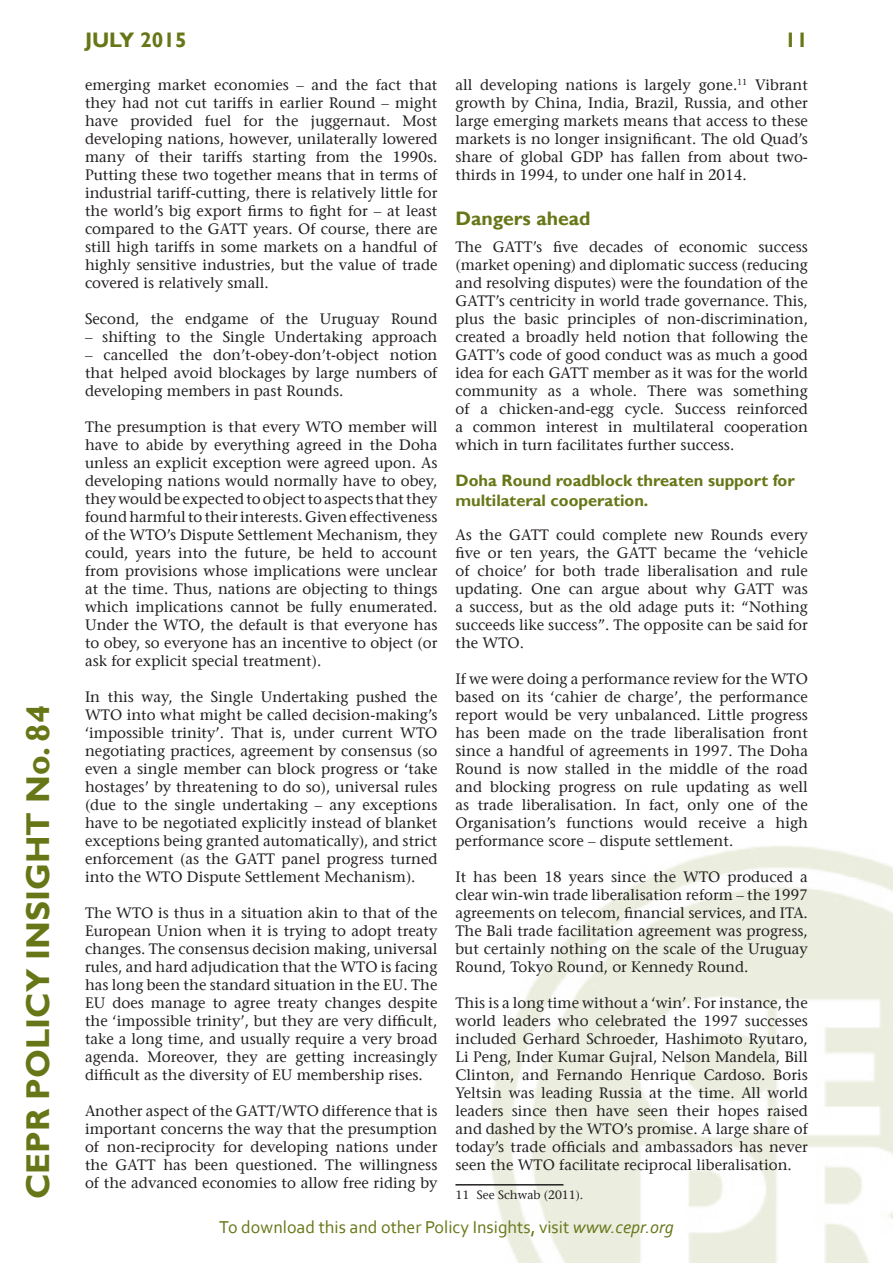
<style>
.page{position:relative;width:893px;height:1263px;background:#fff}
.page>*{position:absolute;margin:0;border:0;box-sizing:border-box;transform-origin:0 0}
.t1{font:700 33px "Gill Sans";color:#677717}
.t2{font:700 21px "Gill Sans";color:#677717}
.t3{font:700 19.5px "Gill Sans";color:#677717}
.t4{font:18px "Corbel";color:#677717}
.t5{font:700 16.5px/19.8px "Gill Sans";color:#677717}
.t6{font:15px/18px "Stone Serif";color:#231f20;text-align:justify}
.t7{font:12px "Stone Serif";color:#231f20}
.s1{font-style:italic}
</style>
<div class="page">
<img style="left:490px;top:846px;width:403px;height:417px">
<hr style="left:455px;top:1184px;width:108px;height:1px;background:#231f20">
<h1 class="t1" style="left:18px;top:1199px;width:496px;rotate:-90deg">CEPR POLICY INSIGHT No. 84</h1>
<h2 class="t2" style="left:85px;top:28px;width:103px">july 2015</h2>
<h2 class="t2" style="left:785px;top:28px;width:25px">11</h2>
<p class="t6" style="left:85px;top:76px;width:354px">emerging market economies – and the fact that they had not cut tariffs in earlier Round – might have provided fuel for the juggernaut. Most developing nations, however, unilaterally lowered many of their tariffs starting from the 1990s.<br>Putting these two together means that in terms of industrial tariff-cutting, there is relatively little for the world’s big export firms to fight for – at least compared to the GATT years. Of course, there are still high tariffs in some markets on a handful of highly sensitive industries, but the value of trade covered is relatively small.</p>
<p class="t6" style="left:85px;top:310px;width:354px">Second, the endgame of the Uruguay Round</p>
<p class="t6" style="left:85px;top:328px;width:354px">– shifting to the Single Undertaking approach</p>
<p class="t6" style="left:85px;top:346px;width:354px">– cancelled the don’t-obey-don’t-object notion that helped avoid blockages by large numbers of developing members in past Rounds.</p>
<p class="t6" style="left:85px;top:418px;width:354px">The presumption is that every WTO member will have to abide by everything agreed in the Doha unless an explicit exception were agreed upon. As developing nations would normally have to obey, they would be expected to object to aspects that they found harmful to their interests. Given effectiveness of the WTO’s Dispute Settlement Mechanism, they could, years into the future, be held to account from provisions whose implications were unclear at the time. Thus, nations are objecting to things which implications cannot be fully enumerated.<br>Under the WTO, the default is that everyone has to obey, so everyone has an incentive to object (or ask for explicit special treatment).</p>
<p class="t6" style="left:85px;top:688px;width:354px">In this way, the Single Undertaking pushed the WTO into what might be called decision-making’s ‘impossible trinity’. That is, under current WTO negotiating practices, agreement by consensus (so even a single member can block progress or ‘take hostages’ by threatening to do so), universal rules (due to the single undertaking – any exceptions have to be negotiated explicitly instead of blanket exceptions being granted automatically), and strict enforcement (as the GATT panel progress turned into the WTO Dispute Settlement Mechanism).</p>
<p class="t6" style="left:85px;top:904px;width:354px">The WTO is thus in a situation akin to that of the European Union when it is trying to adopt treaty changes. The consensus decision making, universal rules, and hard adjudication that the WTO is facing has long been the standard situation in the EU. The EU does manage to agree treaty changes despite the ‘impossible trinity’, but they are very difficult, take a long time, and usually require a very broad agenda. Moreover, they are getting increasingly difficult as the diversity of EU membership rises.</p>
<p class="t6" style="left:85px;top:1102px;width:354px">Another aspect of the GATT/WTO difference that is important concerns the way that the presumption of non-reciprocity for developing nations under the GATT has been questioned. The willingness of the advanced economies to allow free riding by</p>
<p class="t6" style="left:455px;top:76px;width:354px">all developing nations is largely gone.<sup>11</sup> Vibrant growth by China, India, Brazil, Russia, and other large emerging markets means that access to these markets is no longer insignificant. The old Quad’s share of global GDP has fallen from about two&shy;thirds in 1994, to under one half in 2014.</p>
<h3 class="t3" style="left:455px;top:206px;width:137px">Dangers ahead</h3>
<p class="t6" style="left:455px;top:238px;width:354px">The GATT’s five decades of economic success (market opening) and diplomatic success (reducing and resolving disputes) were the foundation of the GATT’s centricity in world trade governance. This, plus the basic principles of non-discrimination, created a broadly held notion that following the GATT’s code of good conduct was as much a good idea for each GATT member as it was for the world community as a whole. There was something of a chicken-and-egg cycle. Success reinforced a common interest in multilateral cooperation which in turn facilitates further success.</p>
<p class="t5" style="left:455px;top:471px;width:341px">Doha Round roadblock threaten support for multilateral cooperation.</p>
<p class="t6" style="left:455px;top:526px;width:354px">As the GATT could complete new Rounds every five or ten years, the GATT became the ‘vehicle of choice’ for both trade liberalisation and rule updating. One can argue about why GATT was a success, but as the old adage puts it: “Nothing succeeds like success”. The opposite can be said for the WTO.</p>
<p class="t6" style="left:455px;top:670px;width:354px">If we were doing a performance review for the WTO based on its ‘cahier de charge’, the performance report would be very unbalanced. Little progress has been made on the trade liberalisation front since a handful of agreements in 1997. The Doha Round is now stalled in the middle of the road and blocking progress on rule updating as well as trade liberalisation. In fact, only one of the Organisation’s functions would receive a high performance score – dispute settlement.</p>
<p class="t6" style="left:455px;top:868px;width:354px">It has been 18 years since the WTO produced a clear win-win trade liberalisation reform – the 1997 agreements on telecom, financial services, and ITA.<br>The Bali trade facilitation agreement was progress, but certainly nothing on the scale of the Uruguay Round, Tokyo Round, or Kennedy Round.</p>
<p class="t6" style="left:455px;top:994px;width:354px">This is a long time without a ‘win’. For instance, the world leaders who celebrated the 1997 successes included Gerhard Schroeder, Hashimoto Ryutaro, Li Peng, Inder Kumar Gujral, Nelson Mandela, Bill Clinton, and Fernando Henrique Cardoso. Boris Yeltsin was leading Russia at the time. All world leaders since then have seen their hopes raised and dashed by the WTO’s promise. A large share of today’s trade officials and ambassadors has never seen the WTO facilitate reciprocal liberalisation.</p>
<p class="t7" style="left:455px;top:1188px;width:129px">11 See Schwab (2011).</p>
<p class="t4" style="left:219px;top:1216px;width:456px">To download this and other Policy Insights, visit <span class="s1">www.cepr.org</span></p>
</div>
